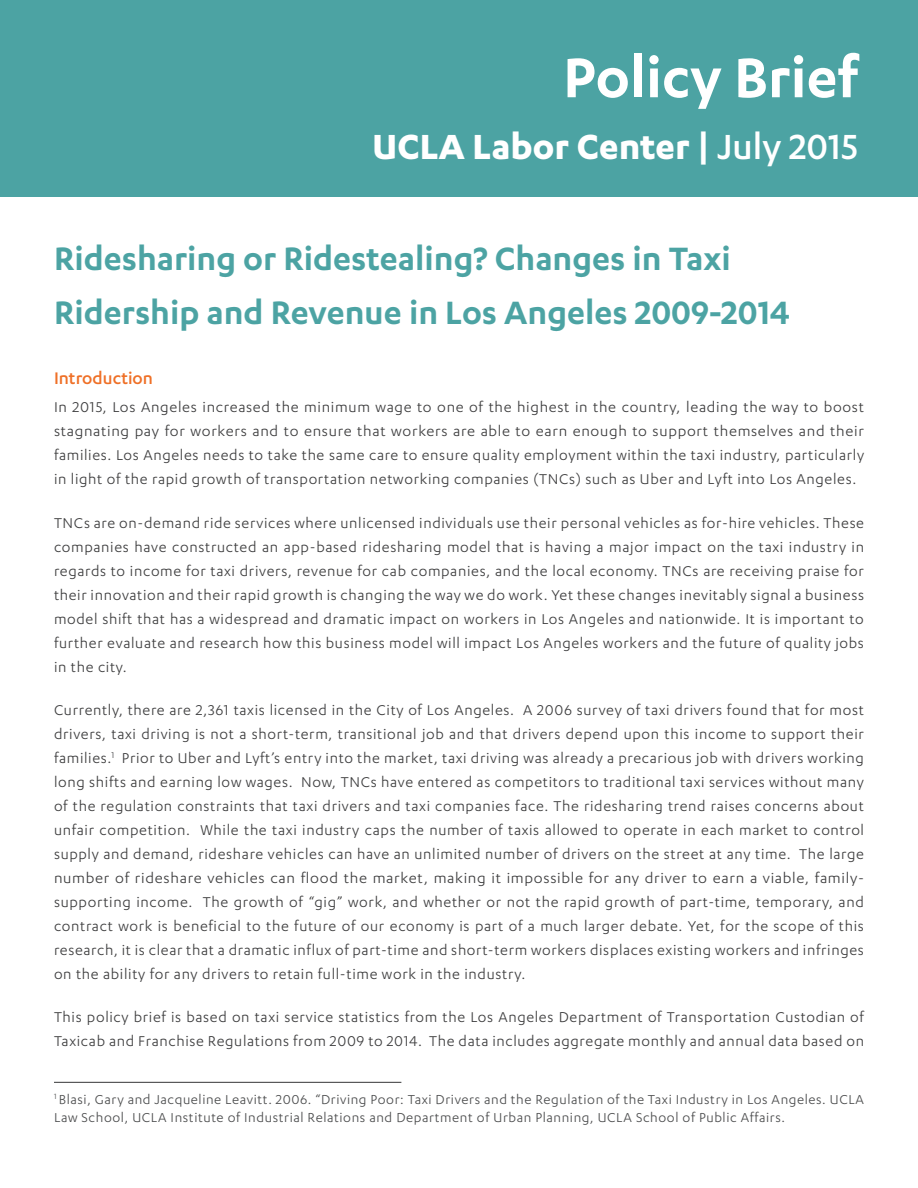
<style>
.page{position:relative;width:918px;height:1188px;background:#fff}
.page>*{position:absolute;margin:0;border:0;box-sizing:border-box;transform-origin:0 0}
.t1{font:600 64.5px "Karbon";color:#fff}
.t2{font:700 40.5px "Karbon";color:#fff}
.t3{font:600 37.5px/54px "Karbon";color:#208d8d}
.t4{font:500 19.5px "Karbon";color:#ef7027}
.t5{font:16.5px/24px "Karbon";letter-spacing:.04em;color:#3e3e3f;text-align:justify}
.t6{font:15px/18px "Karbon";letter-spacing:.04em;color:#4b4c4d}
.s1{font-weight:600}
.s2{font-weight:500}
</style>
<div class="page">
<div style="left:0;top:0;width:918px;height:197px;background:#4ca3a3"></div>
<hr style="left:54px;top:1082px;width:347px;height:1px;background:#4b4c4d">
<p class="t1" style="left:563px;top:41px;width:296px">Policy Brief</p>
<p class="t2" style="left:372px;top:124px;width:487px">UCLA Labor Center <span class="s1">|</span> <span class="s2">July 2015</span></p>
<h3 class="t3" style="left:54px;top:230px;width:738px">Ridesharing or Ridestealing? Changes in Taxi<br>Ridership and Revenue in Los Angeles 2009-2014</h3>
<p class="t4" style="left:54px;top:367px;width:101px">Introduction</p>
<p class="t5" style="left:54px;top:395px;width:812px">In 2015, Los Angeles increased the minimum wage to one of the highest in the country, leading the way to boost stagnating pay for workers and to ensure that workers are able to earn enough to support themselves and their families. Los Angeles needs to take the same care to ensure quality employment within the taxi industry, particularly in light of the rapid growth of transportation networking companies (TNCs) such as Uber and Lyft into Los Angeles.</p>
<p class="t5" style="left:54px;top:510px;width:812px">TNCs are on-demand ride services where unlicensed individuals use their personal vehicles as for-hire vehicles. These companies have constructed an app-based ridesharing model that is having a major impact on the taxi industry in regards to income for taxi drivers, revenue for cab companies, and the local economy. TNCs are receiving praise for their innovation and their rapid growth is changing the way we do work. Yet these changes inevitably signal a business model shift that has a widespread and dramatic impact on workers in Los Angeles and nationwide. It is important to further evaluate and research how this business model will impact Los Angeles workers and the future of quality jobs in the city.</p>
<p class="t5" style="left:54px;top:698px;width:812px">Currently, there are 2,361 taxis licensed in the City of Los Angeles. A 2006 survey of taxi drivers found that for most drivers, taxi driving is not a short-term, transitional job and that drivers depend upon this income to support their families.<sup>1</sup> Prior to Uber and Lyft’s entry into the market, taxi driving was already a precarious job with drivers working long shifts and earning low wages. Now, TNCs have entered as competitors to traditional taxi services without many of the regulation constraints that taxi drivers and taxi companies face. The ridesharing trend raises concerns about unfair competition. While the taxi industry caps the number of taxis allowed to operate in each market to control supply and demand, rideshare vehicles can have an unlimited number of drivers on the street at any time. The large number of rideshare vehicles can flood the market, making it impossible for any driver to earn a viable, family&shy;supporting income. The growth of “gig” work, and whether or not the rapid growth of part-time, temporary, and contract work is beneficial to the future of our economy is part of a much larger debate. Yet, for the scope of this research, it is clear that a dramatic influx of part-time and short-term workers displaces existing workers and infringes on the ability for any drivers to retain full-time work in the industry.</p>
<p class="t5" style="left:54px;top:1005px;width:812px">This policy brief is based on taxi service statistics from the Los Angeles Department of Transportation Custodian of<br>Taxicab and Franchise Regulations from 2009 to 2014. The data includes aggregate monthly and annual data based on</p>
<p class="t6" style="left:54px;top:1090px;width:812px"><sup>1</sup> Blasi, Gary and Jacqueline Leavitt. 2006. “Driving Poor: Taxi Drivers and the Regulation of the Taxi Industry in Los Angeles. UCLA<br>Law School, UCLA Institute of Industrial Relations and Department of Urban Planning, UCLA School of Public Affairs.</p>
</div>
